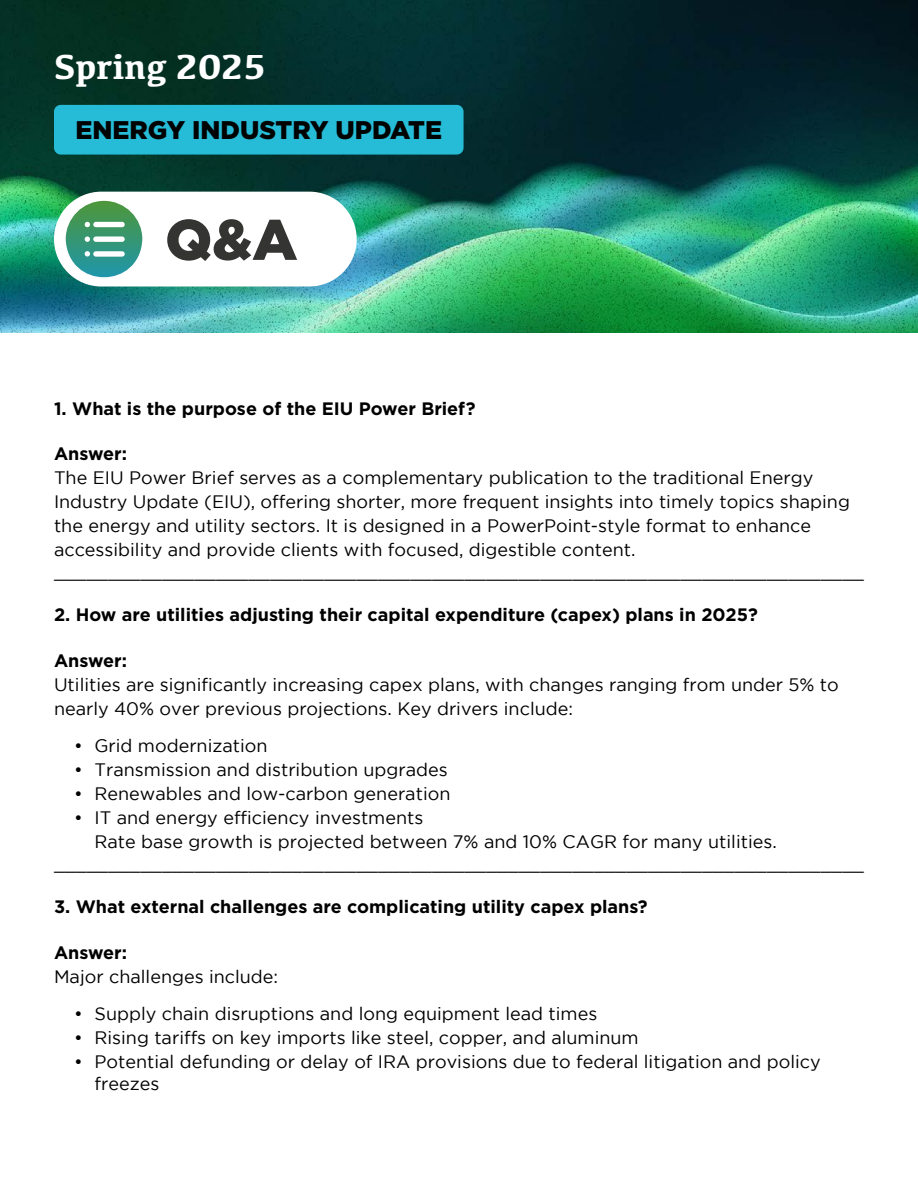
<style>
.page{position:relative;width:918px;height:1188px;background:#fff}
.page>*{position:absolute;margin:0;border:0;box-sizing:border-box;transform-origin:0 0}
.t1{font:900 57px "Gotham";color:#343433}
.t2{font:700 36px "Kefa";color:#fff}
.t3{font:900 25.5px "Gotham";color:#000101}
.t4{font:18px/24px "Gotham";color:#000}
.t5{font:700 18px "Gotham";color:#000}
</style>
<div class="page">
<img style="left:0;top:0;width:918px;height:333px">
<div style="left:54px;top:192px;width:303px;height:95px;background:#fff;border-radius:47px"></div>
<svg style="left:66px;top:201px;width:76px;height:89px"></svg>
<div style="left:54px;top:105px;width:410px;height:50px;background:#26bcd7;border-radius:7px"></div>
<h2 class="t2" style="left:54px;top:43px;width:214px">Spring 2025</h2>
<h3 class="t3" style="left:75px;top:115px;width:368px">ENERGY INDUSTRY UPDATE</h3>
<h1 class="t1" style="left:165px;top:207px;width:134px">Q&amp;A</h1>
<p class="t5" style="left:54px;top:398px;width:423px">1. What is the purpose of the EIU Power Brief?</p>
<p class="t5" style="left:54px;top:444px;width:75px">Answer:</p>
<p class="t4" style="left:54px;top:466px;width:797px">The EIU Power Brief serves as a complementary publication to the traditional Energy Industry Update (EIU), offering shorter, more frequent insights into timely topics shaping the energy and utility sectors. It is designed in a PowerPoint-style format to enhance accessibility and provide clients with focused, digestible content.</p>
<p class="t4" style="left:54px;top:559px;width:811px">___________________________________________________________________________</p>
<p class="t5" style="left:54px;top:604px;width:705px">2. How are utilities adjusting their capital expenditure (capex) plans in 2025?</p>
<p class="t5" style="left:54px;top:650px;width:75px">Answer:</p>
<p class="t4" style="left:54px;top:672px;width:786px">Utilities are significantly increasing capex plans, with changes ranging from under 5% to nearly 40% over previous projections. Key drivers include:</p>
<p class="t4" style="left:74px;top:734px;width:195px">• Grid modernization</p>
<p class="t4" style="left:74px;top:758px;width:375px">• Transmission and distribution upgrades</p>
<p class="t4" style="left:74px;top:782px;width:378px">• Renewables and low-carbon generation</p>
<p class="t4" style="left:94px;top:806px;width:684px;text-indent:-20px">• IT and energy efficiency investments<br>Rate base growth is projected between 7% and 10% CAGR for many utilities.</p>
<p class="t4" style="left:54px;top:851px;width:811px">___________________________________________________________________________</p>
<p class="t5" style="left:54px;top:896px;width:595px">3. What external challenges are complicating utility capex plans?</p>
<p class="t5" style="left:54px;top:942px;width:75px">Answer:</p>
<p class="t4" style="left:54px;top:964px;width:226px">Major challenges include:</p>
<p class="t4" style="left:74px;top:1001px;width:525px">• Supply chain disruptions and long equipment lead times</p>
<p class="t4" style="left:74px;top:1025px;width:566px">• Rising tariffs on key imports like steel, copper, and aluminum</p>
<p class="t4" style="left:94px;top:1051px;width:728px;line-height:21.6px;text-indent:-20px">• Potential defunding or delay of IRA provisions due to federal litigation and policy freezes</p>
</div>
